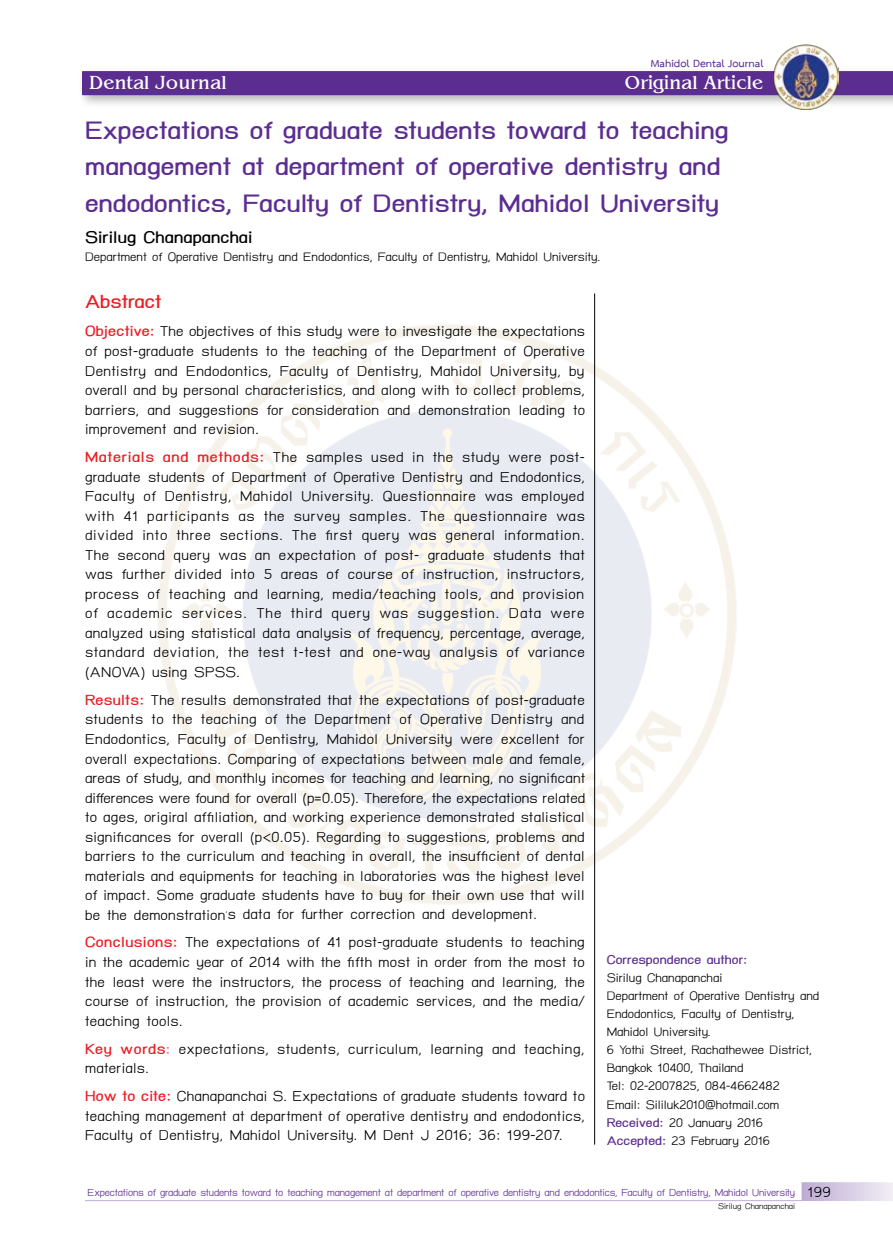
<style>
.page{position:relative;width:893px;height:1251px;background:#fff}
.page>*{position:absolute;margin:0;border:0;box-sizing:border-box;transform-origin:0 0}
.t1{font:700 36px/36px "TH Baijam";color:#5c2d91}
.t2{font:27px "DSE Mai Thai";color:#fff}
.t3{font:700 27px "TH Baijam";color:#ed1c24}
.t4{font:700 24px "TH Baijam";color:#000}
.t5{font:21px/19.5px "TH Baijam";letter-spacing:.015em;color:#000;text-align:justify}
.t6{font:18px/18px "TH Baijam";color:#000}
.t7{font:700 18px "TH Baijam";color:#5c2d91}
.t8{font:15px "TH Baijam";letter-spacing:-.01em;color:#5c2d91}
.t9{font:700 15px "TH Sarabun PSK";color:#5c2d91}
.t10{font:12px "TH Baijam";color:#000}
.s1{font-weight:700;color:#ed1c24}
.s2{color:#ed1c24}
.s3{font-weight:700;color:#5c2d91}
.s4{font-size:21px;color:#000}
</style>
<div class="page">
<img style="left:158px;top:321px;width:578px;height:586px">
<svg style="left:801px;top:1182px;width:92px;height:18px;background:#d8cde4"></svg>
<hr style="left:85px;top:1199px;width:716px;height:1px;background:#5c2d91">
<hr style="left:594px;top:293px;width:1px;height:851px;background:#000">
<div style="left:77px;top:66px;width:816px;height:54px;background:#000;opacity:.3"></div>
<div style="left:82px;top:71px;width:811px;height:24px;background:#5c2d91"></div>
<img style="left:773px;top:44px;width:65px;height:65px">
<p class="t9" style="left:651px;top:54px;width:114px">Mahidol Dental Journal</p>
<p class="t2" style="left:89px;top:66px;width:139px">Dental Journal</p>
<p class="t2" style="left:625px;top:66px;width:140px">Original Article</p>
<h1 class="t1" style="left:85px;top:112px;width:645px">Expectations of graduate students toward to teaching management at department of operative dentistry and endodontics, Faculty of Dentistry, Mahidol University</h1>
<p class="t4" style="left:85px;top:223px;width:169px">Sirilug Chanapanchai</p>
<p class="t6" style="left:85px;top:247px;width:517px">Department of Operative Dentistry and Endodontics, Faculty of Dentistry, Mahidol University.</p>
<p class="t3" style="left:85px;top:287px;width:78px">Abstract</p>
<p class="t5" style="left:85px;top:321px;width:502px"><span class="s1">Objective:</span> The objectives of this study were to investigate the expectations of post-graduate students to the teaching of the Department of Operative Dentistry and Endodontics, Faculty of Dentistry, Mahidol University, by overall and by personal characteristics, and along with to collect problems, barriers, and suggestions for consideration and demonstration leading to improvement and revision.</p>
<p class="t5" style="left:85px;top:447px;width:501px"><span class="s1">Materials and methods:</span> The samples used in the study were post&shy;graduate students of Department of Operative Dentistry and Endodontics, Faculty of Dentistry, Mahidol University. Questionnaire was employed with 41 participants as the survey samples. The questionnaire was divided into three sections. The first query was general information.<br>The second query was an expectation of post- graduate students that was further divided into 5 areas of course of instruction, instructors, process of teaching and learning, media/teaching tools, and provision of academic services. The third query was suggestion. Data were analyzed using statistical data analysis of frequency, percentage, average, standard deviation, the test t-test and one-way analysis of variance (ANOVA) using SPSS.</p>
<p class="t5" style="left:85px;top:690px;width:502px"><span class="s1">Results:</span> The results demonstrated that the expectations of post-graduate students to the teaching of the Department of Operative Dentistry and Endodontics, Faculty of Dentistry, Mahidol University were excellent for overall expectations. Comparing of expectations between male and female, areas of study, and monthly incomes for teaching and learning, no significant differences were found for overall (p=0.05). Therefore, the expectations related to ages, origiral affiliation, and working experience demonstrated stalistical significances for overall (p&lt;0.05). Regarding to suggestions, problems and barriers to the curriculum and teaching in overall, the insufficient of dental materials and equipments for teaching in laboratories was the highest level of impact. Some graduate students have to buy for their own use that will be the demonstration<sup>,</sup>s data for further correction and development.</p>
<p class="t5" style="left:85px;top:932px;width:501px"><span class="s1">Conclusions:</span> The expectations of 41 post-graduate students to teaching in the academic year of 2014 with the fifth most in order from the most to the least were the instructors, the process of teaching and learning, the course of instruction, the provision of academic services, and the media/ teaching tools.</p>
<p class="t5" style="left:85px;top:1038px;width:501px"><span class="s1">Key words</span><span class="s2">:</span> expectations, students, curriculum, learning and teaching, materials.</p>
<p class="t5" style="left:85px;top:1085px;width:501px"><span class="s1">How to cite:</span> Chanapanchai S. Expectations of graduate students toward to teaching management at department of operative dentistry and endodontics, Faculty of Dentistry, Mahidol University. M Dent J 2016; 36: 199-207.</p>
<p class="t7" style="left:607px;top:949px;width:142px">Correspondence author:</p>
<p class="t6" style="left:607px;top:968px;width:214px">Sirilug Chanapanchai<br>Department of Operative Dentistry and<br>Endodontics, Faculty of Dentistry,<br>Mahidol University.<br>6 Yothi Street, Rachathewee District,<br>Bangkok 10400, Thailand<br>Tel: 02-2007825, 084-4662482<br>Email: Sililuk2010@hotmail.com<br><span class="s3">Received:</span> 20 January 2016<br><span class="s3">Accepted:</span> 23 February 2016</p>
<p class="t8" style="left:88px;top:1183px;width:745px">Expectations of graduate students toward to teaching management at department of operative dentistry and endodontics, Faculty of Dentistry, Mahidol University <span class="s4">199</span></p>
<p class="t10" style="left:718px;top:1199px;width:79px">Sirilug Chanapanchai</p>
</div>
